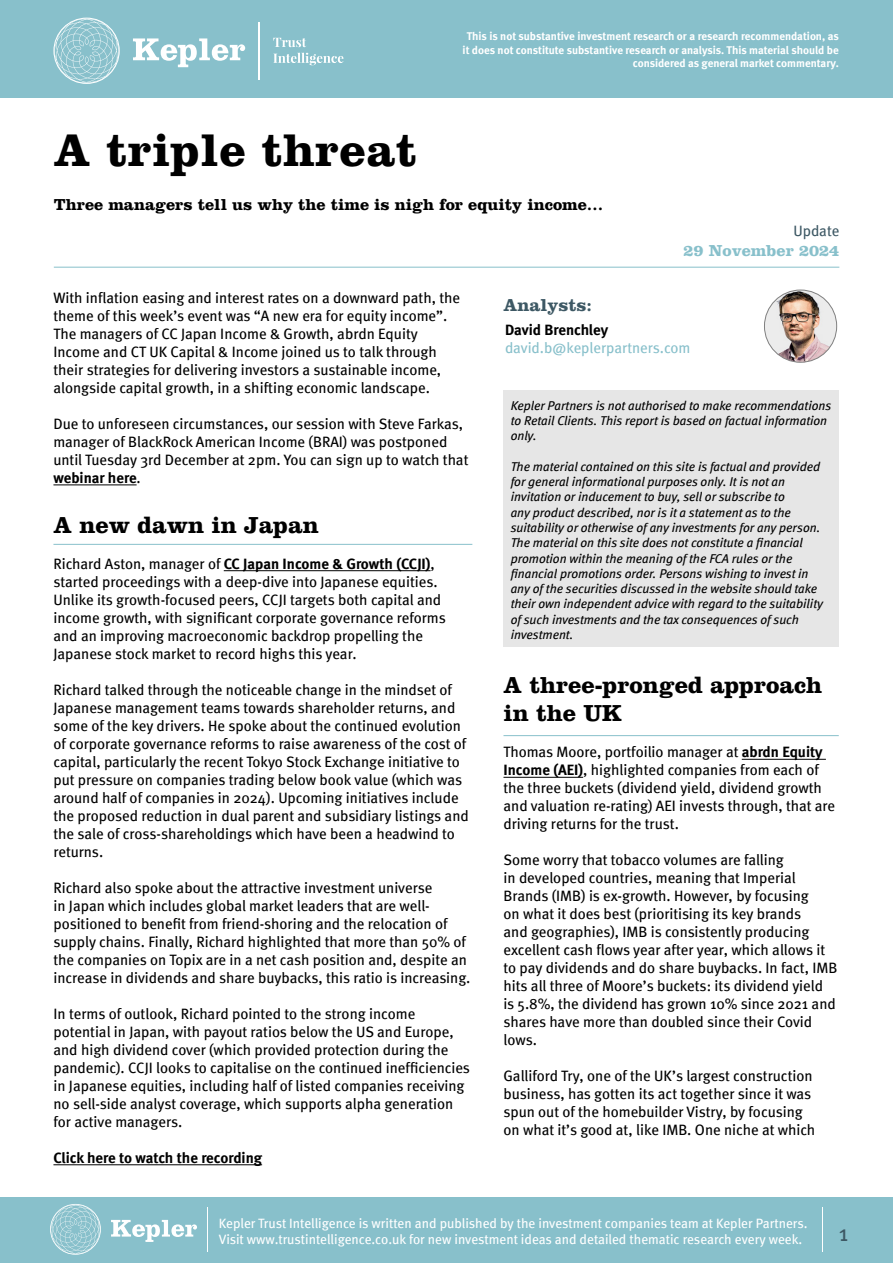
<style>
.page{position:relative;width:893px;height:1263px;background:#fff}
.page>*{position:absolute;margin:0;border:0;box-sizing:border-box;transform-origin:0 0}
.t1{font:700 47.55px "Clarendon LT Std";letter-spacing:.01em;color:#000}
.t2{font:700 24px/28.8px "Clarendon LT Std";color:#000}
.t3{font:22.5px "Meta";color:#3d5864}
.t4{font:700 18px "Clarendon LT Std";color:#3d5864}
.t5{font:700 16.5px "Clarendon LT Std";color:#000}
.t6{font:700 16.5px "Clarendon LT Std";color:#88c0cb}
.t7{font:15px/18px "Meta";color:#000}
.t8{font:15px "Meta Bold LF";color:#000}
.t9{font:15px "Meta";color:#88c0cb}
.t10{font:700 15px "Meta";color:#000}
.t11{font:15px "Meta";letter-spacing:-.005em;color:#3d5864}
.t12{font:13.5px/16.2px "Meta";color:#fff}
.t13{font:italic 12.75px/15.3px "Meta Book LF";color:#000}
.t14{font:11.25px/13.5px "Meta Bold LF";color:#fff;text-align:right}
.s1{font-family:"Meta"}
.s2{font-family:"Meta Bold LF"}
</style>
<div class="page">
<div style="left:0;top:0;width:893px;height:98px;background:#88c0cb"></div>
<div style="left:0;top:1197px;width:893px;height:66px;background:#88c0cb"></div>
<svg style="left:111px;top:1220px;width:86px;height:22px"></svg>
<svg style="left:50px;top:1204px;width:51px;height:51px"></svg>
<hr style="left:207px;top:1207px;width:1px;height:44px;background:#fff">
<svg style="left:133px;top:38px;width:112px;height:29px"></svg>
<svg style="left:53px;top:18px;width:67px;height:66px"></svg>
<svg style="left:273px;top:38px;width:33px;height:9px"></svg>
<svg style="left:273px;top:53px;width:70px;height:12px"></svg>
<hr style="left:259px;top:22px;width:1px;height:58px;background:#fff">
<hr style="left:822px;top:1207px;width:1px;height:44px;background:#fff">
<hr style="left:53px;top:485px;width:84px;height:1px;background:#000">
<hr style="left:53px;top:544px;width:419px;height:1px;background:#88c0cb">
<hr style="left:224px;top:570px;width:207px;height:1px;background:#000">
<hr style="left:53px;top:1164px;width:209px;height:1px;background:#000">
<hr style="left:54px;top:267px;width:785px;height:1px;background:#88c0cb">
<hr style="left:503px;top:735px;width:336px;height:1px;background:#88c0cb">
<hr style="left:742px;top:759px;width:84px;height:1px;background:#000">
<hr style="left:503px;top:777px;width:80px;height:1px;background:#000">
<div style="left:503px;top:390px;width:336px;height:257px;background:#e6e6e6"></div>
<img style="left:764px;top:290px;width:73px;height:72px;border-radius:36px">
<div style="left:764px;top:290px;width:73px;height:73px;border:1px solid #808080;border-radius:50%"></div>
<p class="t14" style="left:463px;top:29px;width:378px">This is not substantive investment research or a research recommendation, as it does not constitute substantive research or analysis. This material should be considered as general market commentary.</p>
<h1 class="t1" style="left:54px;top:122px;width:365px">A triple threat</h1>
<p class="t5" style="left:54px;top:195px;width:551px">Three managers tell us why the time is nigh for equity income…</p>
<p class="t11" style="left:793px;top:222px;width:47px">Update</p>
<p class="t6" style="left:683px;top:240px;width:157px">29 November 2024</p>
<p class="t7" style="left:53px;top:288px;width:408px">With inflation easing and interest rates on a downward path, the theme of this week’s event was “A new era for equity income”.<br>The managers of CC Japan Income &amp; Growth, abrdn Equity Income and CT UK Capital &amp; Income joined us to talk through their strategies for delivering investors a sustainable income, alongside capital growth, in a shifting economic landscape.</p>
<p class="t7" style="left:53px;top:414px;width:416px">Due to unforeseen circumstances, our session with Steve Farkas, manager of BlackRock American Income (BRAI) was postponed until Tuesday 3rd December at 2pm. You can sign up to watch that</p>
<p class="t8" style="left:53px;top:469px;width:89px">webinar here<span class="s1">.</span></p>
<h2 class="t2" style="left:53px;top:510px;width:267px">A new dawn in Japan</h2>
<p class="t8" style="left:53px;top:555px;width:383px"><span class="s1">Richard Aston, manager of</span> CC Japan Income &amp; Growth (CCJI)<span class="s1">,</span></p>
<p class="t7" style="left:53px;top:572px;width:394px">started proceedings with a deep-dive into Japanese equities.<br>Unlike its growth-focused peers, CCJI targets both capital and income growth, with significant corporate governance reforms and an improving macroeconomic backdrop propelling the Japanese stock market to record highs this year.</p>
<p class="t7" style="left:53px;top:680px;width:417px">Richard talked through the noticeable change in the mindset of Japanese management teams towards shareholder returns, and some of the key drivers. He spoke about the continued evolution of corporate governance reforms to raise awareness of the cost of capital, particularly the recent Tokyo Stock Exchange initiative to put pressure on companies trading below book value (which was around half of companies in 2024). Upcoming initiatives include the proposed reduction in dual parent and subsidiary listings and the sale of cross-shareholdings which have been a headwind to returns.</p>
<p class="t7" style="left:53px;top:878px;width:419px">Richard also spoke about the attractive investment universe<br>in Japan which includes global market leaders that are well&shy;positioned to benefit from friend-shoring and the relocation of supply chains. Finally, Richard highlighted that more than 50% of the companies on Topix are in a net cash position and, despite an increase in dividends and share buybacks, this ratio is increasing.</p>
<p class="t7" style="left:53px;top:1004px;width:418px">In terms of outlook, Richard pointed to the strong income potential in Japan, with payout ratios below the US and Europe, and high dividend cover (which provided protection during the pandemic). CCJI looks to capitalise on the continued inefficiencies in Japanese equities, including half of listed companies receiving no sell-side analyst coverage, which supports alpha generation for active managers.</p>
<p class="t8" style="left:53px;top:1149px;width:210px">Click here to watch the recording</p>
<p class="t4" style="left:503px;top:294px;width:90px">Analysts:</p>
<p class="t10" style="left:505px;top:321px;width:105px">David Brenchley</p>
<p class="t9" style="left:505px;top:339px;width:187px">david.b@keplerpartners.com</p>
<p class="t13" style="left:511px;top:397px;width:322px">Kepler Partners is not authorised to make recommendations to Retail Clients. This report is based on factual information only.</p>
<p class="t13" style="left:511px;top:459px;width:314px">The material contained on this site is factual and provided for general informational purposes only. It is not an invitation or inducement to buy, sell or subscribe to<br>any product described, nor is it a statement as to the suitability or otherwise of any investments for any person.<br>The material on this site does not constitute a financial promotion within the meaning of the FCA rules or the financial promotions order. Persons wishing to invest in any of the securities discussed in the website should take their own independent advice with regard to the suitability of such investments and the tax consequences of such investment.</p>
<h2 class="t2" style="left:503px;top:670px;width:320px">A three-pronged approach in the UK</h2>
<p class="t7" style="left:503px;top:743px;width:333px">Thomas Moore, portfoilio manager at <span class="s2">abrdn Equity Income (AEI)</span>, highlighted companies from each of the three buckets (dividend yield, dividend growth and valuation re-rating) AEI invests through, that are driving returns for the trust.</p>
<p class="t7" style="left:503px;top:851px;width:335px">Some worry that tobacco volumes are falling<br>in developed countries, meaning that Imperial Brands (IMB) is ex-growth. However, by focusing<br>on what it does best (prioritising its key brands<br>and geographies), IMB is consistently producing excellent cash flows year after year, which allows it to pay dividends and do share buybacks. In fact, IMB hits all three of Moore’s buckets: its dividend yield is 5.8%, the dividend has grown 10% since 2021 and shares have more than doubled since their Covid lows.</p>
<p class="t7" style="left:503px;top:1067px;width:313px">Galliford Try, one of the UK’s largest construction business, has gotten its act together since it was spun out of the homebuilder Vistry, by focusing on what it’s good at, like IMB. One niche at which</p>
<p class="t12" style="left:219px;top:1214px;width:590px">Kepler Trust Intelligence is written and published by the investment companies team at Kepler Partners.<br>Visit www.trustintelligence.co.uk for new investment ideas and detailed thematic research every week.</p>
<h3 class="t3" style="left:839px;top:1220px;width:11px">1</h3>
</div>
